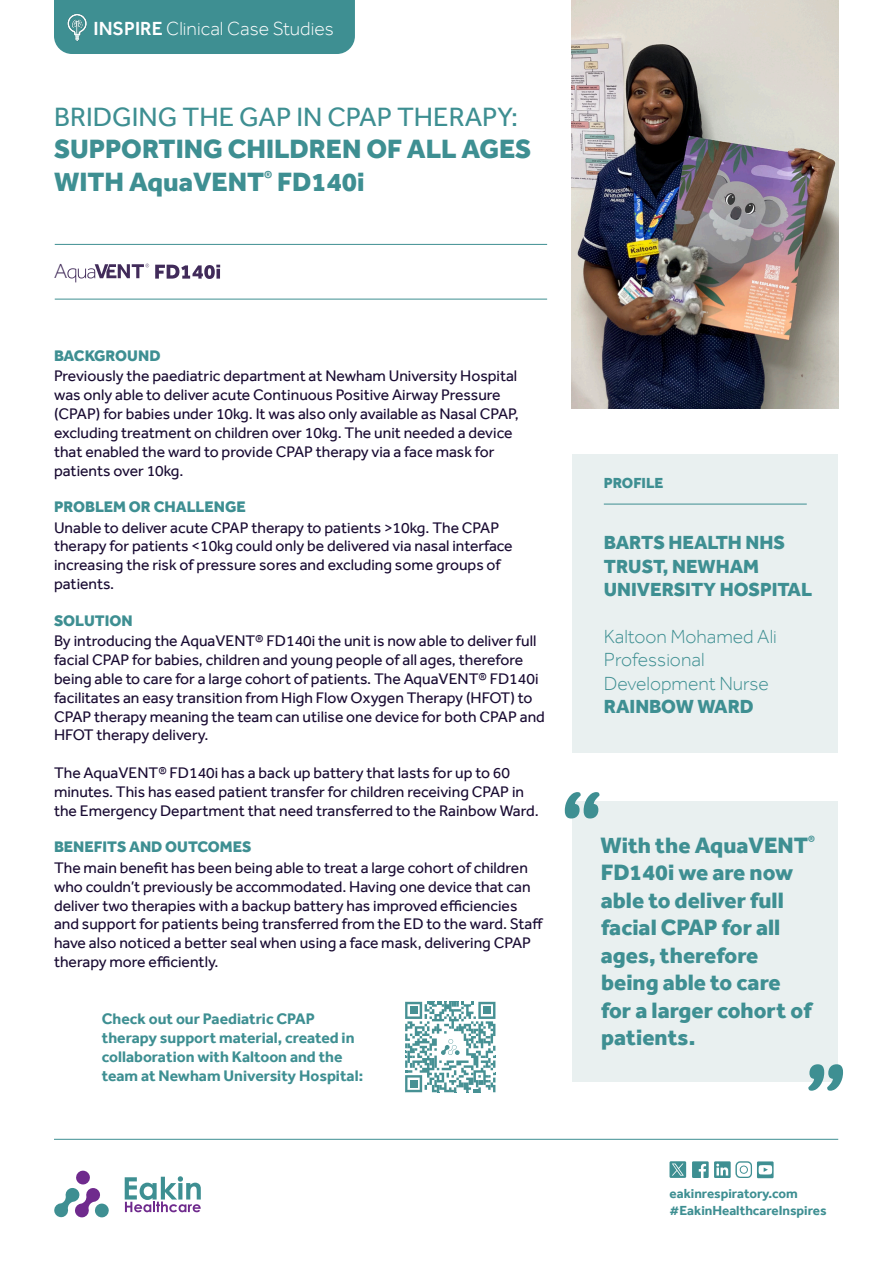
<style>
.page{position:relative;width:893px;height:1263px;background:#fff}
.page>*{position:absolute;margin:0;border:0;box-sizing:border-box;transform-origin:0 0}
.t1{font:86.25px "Poetsen One";color:#3e8f92}
.t2{font:800 27.3px/32.7px "Effra";color:#3e8f92}
.t3{font:800 22.8px/27.5px "Effra";color:#3e8f92}
.t4{font:300 21px "Effra";color:#412b5a}
.t5{font:800 19.5px/23.4px "Effra";color:#3e8f92}
.t6{font:300 19.5px/23.4px "Effra";color:#3e8f92}
.t7{font:300 19.5px "Effra";color:#fff}
.t8{font:15.75px/18.9px "Effra";color:#190b32}
.t9{font:700 15.75px/18.9px "Effra";color:#3e8f92}
.t10{font:800 15.75px "Effra";color:#3e8f92}
.t11{font:800 15px "Effra";color:#3e8f92}
.t12{font:700 13.5px "Effra";color:#3e8f92}
.s1{font-weight:500}
.s2{font-weight:400}
</style>
<div class="page">
<hr style="left:55px;top:244px;width:492px;height:1px;background:#3e8f92">
<hr style="left:55px;top:299px;width:492px;height:1px;background:#3e8f92">
<div style="left:572px;top:454px;width:266px;height:299px;background:#e9f0f0"></div>
<div style="left:572px;top:801px;width:266px;height:280px;background:#e9f0f0"></div>
<hr style="left:54px;top:1139px;width:784px;height:1px;background:#3e8f92">
<hr style="left:604px;top:504px;width:203px;height:1px;background:#3e8f92">
<svg style="left:155px;top:265px;width:65px;height:14px"></svg>
<svg style="left:67px;top:264px;width:82px;height:18px"></svg>
<img style="left:572px;top:0;width:267px;height:408px">
<svg style="left:54px;top:1171px;width:55px;height:46px"></svg>
<svg style="left:125px;top:1176px;width:76px;height:36px"></svg>
<svg style="left:692px;top:1161px;width:60px;height:17px"></svg>
<svg style="left:757px;top:1161px;width:17px;height:17px"></svg>
<svg style="left:759px;top:1165px;width:13px;height:9px"></svg>
<svg style="left:669px;top:1161px;width:17px;height:17px"></svg>
<div style="left:54px;top:0;width:301px;height:54px;background:#3e8f92"></div>
<img style="left:60px;top:6px;width:33px;height:43px">
<svg style="left:405px;top:1002px;width:90px;height:91px"></svg>
<div style="left:410px;top:1080px;width:7px;height:7px;background:#479194"></div>
<p class="t7" style="left:94px;top:17px;width:242px"><span class="s1">INSPIRE</span> Clinical Case Studies</p>
<p class="t2" style="left:54px;top:100px;width:479px"><span class="s2">BRIDGING THE GAP IN CPAP THERAPY:<br></span>SUPPORTING CHILDREN OF ALL AGES<br>WITH AquaVENT<sup>®</sup> FD140i</p>
<h3 class="t4" style="left:54px;top:259px;width:15px">A</h3>
<p class="t10" style="left:54px;top:346px;width:108px">BACKGROUND</p>
<p class="t8" style="left:54px;top:366px;width:466px">Previously the paediatric department at Newham University Hospital was only able to deliver acute Continuous Positive Airway Pressure (CPAP) for babies under 10kg. It was also only available as Nasal CPAP, excluding treatment on children over 10kg. The unit needed a device that enabled the ward to provide CPAP therapy via a face mask for patients over 10kg.</p>
<p class="t10" style="left:54px;top:497px;width:193px">PROBLEM OR CHALLENGE</p>
<p class="t8" style="left:54px;top:518px;width:460px">Unable to deliver acute CPAP therapy to patients &gt;10kg. The CPAP therapy for patients &lt;10kg could only be delivered via nasal interface increasing the risk of pressure sores and excluding some groups of patients.</p>
<p class="t10" style="left:54px;top:611px;width:80px">SOLUTION</p>
<p class="t8" style="left:54px;top:631px;width:492px">By introducing the AquaVENT® FD140i the unit is now able to deliver full facial CPAP for babies, children and young people of all ages, therefore being able to care for a large cohort of patients. The AquaVENT® FD140i facilitates an easy transition from High Flow Oxygen Therapy (HFOT) to CPAP therapy meaning the team can utilise one device for both CPAP and HFOT therapy delivery.</p>
<p class="t8" style="left:54px;top:763px;width:486px">The AquaVENT® FD140i has a back up battery that lasts for up to 60 minutes. This has eased patient transfer for children receiving CPAP in the Emergency Department that need transferred to the Rainbow Ward.</p>
<p class="t10" style="left:54px;top:838px;width:199px">BENEFITS AND OUTCOMES</p>
<p class="t8" style="left:54px;top:858px;width:491px">The main benefit has been being able to treat a large cohort of children who couldn’t previously be accommodated. Having one device that can deliver two therapies with a backup battery has improved efficiencies and support for patients being transferred from the ED to the ward. Staff have also noticed a better seal when using a face mask, delivering CPAP therapy more efficiently.</p>
<p class="t9" style="left:102px;top:1009px;width:263px">Check out our Paediatric CPAP therapy support material, created in collaboration with Kaltoon and the team at Newham University Hospital:</p>
<p class="t11" style="left:604px;top:474px;width:61px">PROFILE</p>
<p class="t5" style="left:604px;top:531px;width:210px">BARTS HEALTH NHS<br>TRUST, NEWHAM<br>UNIVERSITY HOSPITAL</p>
<p class="t6" style="left:604px;top:624px;width:175px">Kaltoon Mohamed Ali</p>
<p class="t6" style="left:604px;top:648px;width:166px">Professional<br>Development Nurse</p>
<p class="t5" style="left:604px;top:695px;width:151px">RAINBOW WARD</p>
<p class="t1" style="left:560px;top:770px;width:41px">“</p>
<p class="t3" style="left:600px;top:831px;width:216px">With the AquaVENT<sup>®<br></sup>FD140i we are now able to deliver full facial CPAP for all ages, therefore being able to care for a larger cohort of patients.</p>
<p class="t1" style="left:804px;top:1043px;width:42px">”</p>
<p class="t12" style="left:669px;top:1186px;width:130px">eakinrespiratory.com</p>
<p class="t12" style="left:669px;top:1202px;width:159px">#EakinHealthcareInspires</p>
</div>
